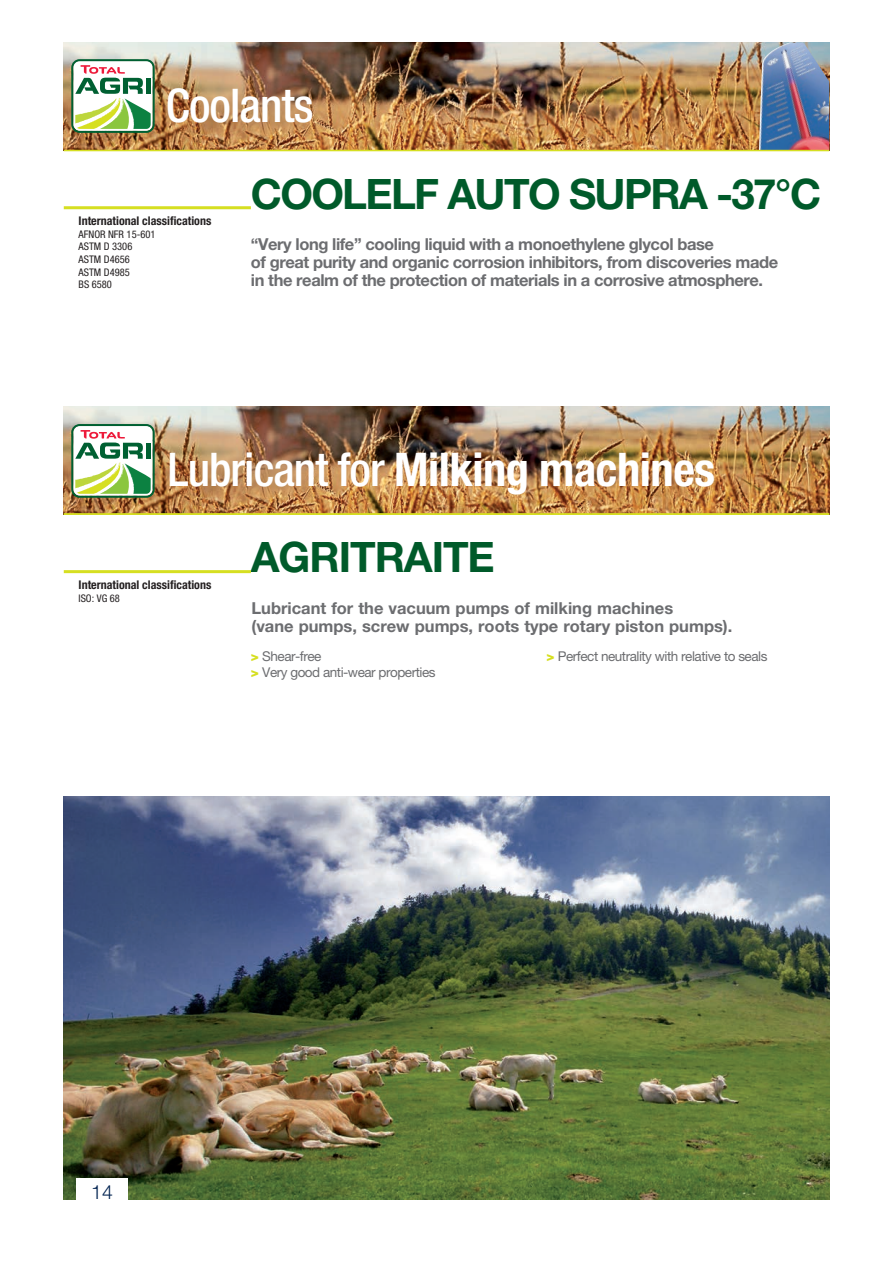
<style>
.page{position:relative;width:893px;height:1263px;background:#fff}
.page>*{position:absolute;margin:0;border:0;box-sizing:border-box;transform-origin:0 0}
.t1{font:700 condensed 55.5px "Helvetica Neue LT Std";letter-spacing:-.02em;color:#fff}
.t2{font:700 condensed 46.5px "Helvetica Neue LT Std";letter-spacing:-.01em;color:#fff}
.t3{font:500 condensed 46.5px "Helvetica Neue LT Std";letter-spacing:-.02em;color:#fff}
.t4{font:700 42px "Helvetica Neue LT Std";letter-spacing:-.04em;color:#005a2a}
.t5{font:300 19.5px "Helvetica Neue LT Std";color:#002250}
.t6{font:700 16.5px/18px "Helvetica Neue LT Std";letter-spacing:-.025em;color:#6c6d70}
.t7{font:700 16.5px/18px "Helvetica Neue LT Std";color:#6c6d70}
.t8{font:13.5px/16.2px "Helvetica Neue LT Std";letter-spacing:-.035em;color:#6c6d70}
.t9{font:700 condensed 12px "Helvetica Neue LT Std";color:#231f20}
.t10{font:condensed 10.5px/12.6px "Helvetica Neue LT Std";color:#231f20}
.s1{font-size:55.5px}
.s2{font-weight:500}
.s3{font-weight:800;color:#d6df21}
</style>
<div class="page">
<img style="left:64px;top:796px;width:765px;height:403px">
<div style="left:77px;top:1178px;width:51px;height:32px;background:#fff"></div>
<img style="left:64px;top:406px;width:765px;height:107px">
<hr style="left:64px;top:513px;width:765px;height:2px;background:#d6df21">
<svg style="left:71px;top:424px;width:84px;height:74px"></svg>
<hr style="left:64px;top:570px;width:187px;height:3px;background:#d6df21">
<img style="left:64px;top:43px;width:695px;height:107px">
<img style="left:759px;top:43px;width:70px;height:107px">
<hr style="left:64px;top:150px;width:765px;height:1px;background:#d6df21">
<svg style="left:71px;top:59px;width:84px;height:74px"></svg>
<hr style="left:64px;top:206px;width:187px;height:3px;background:#d6df21">
<h2 class="t3" style="left:166px;top:78px;width:286px">Coolants <span class="s1">Liquid</span></h2>
<h1 class="t1" style="left:157px;top:76px;width:160px">Cooling</h1>
<p class="t9" style="left:79px;top:214px;width:134px">International classifications</p>
<p class="t10" style="left:79px;top:228px;width:78px">AFNOR NFR 15-601<br>ASTM D 3306<br>ASTM D4656<br>ASTM D4985<br>BS 6580</p>
<h3 class="t4" style="left:251px;top:168px;width:572px">COOLELF AUTO SUPRA -37°C</h3>
<p class="t6" style="left:251px;top:235px;width:529px">“Very long life” cooling liquid with a monoethylene glycol base<br>of great purity and organic corrosion inhibitors, from discoveries made in the realm of the protection of materials in a corrosive atmosphere.</p>
<h2 class="t2" style="left:168px;top:441px;width:549px"><span class="s2">Lubricant for</span> Milking machines</h2>
<p class="t9" style="left:79px;top:578px;width:134px">International classifications</p>
<p class="t10" style="left:79px;top:592px;width:43px">ISO: VG 68</p>
<h3 class="t4" style="left:251px;top:531px;width:245px">AGRITRAITE</h3>
<p class="t7" style="left:251px;top:598px;width:482px">Lubricant for the vacuum pumps of milking machines<br>(vane pumps, screw pumps, roots type rotary piston pumps).</p>
<p class="t8" style="left:251px;top:648px;width:186px"><span class="s3">&gt;</span> Shear-free<br><span class="s3">&gt;</span> Very good anti-wear properties</p>
<p class="t8" style="left:546px;top:648px;width:222px"><span class="s3">&gt;</span> Perfect neutrality with relative to seals</p>
<p class="t5" style="left:91px;top:1180px;width:24px">14</p>
</div>
